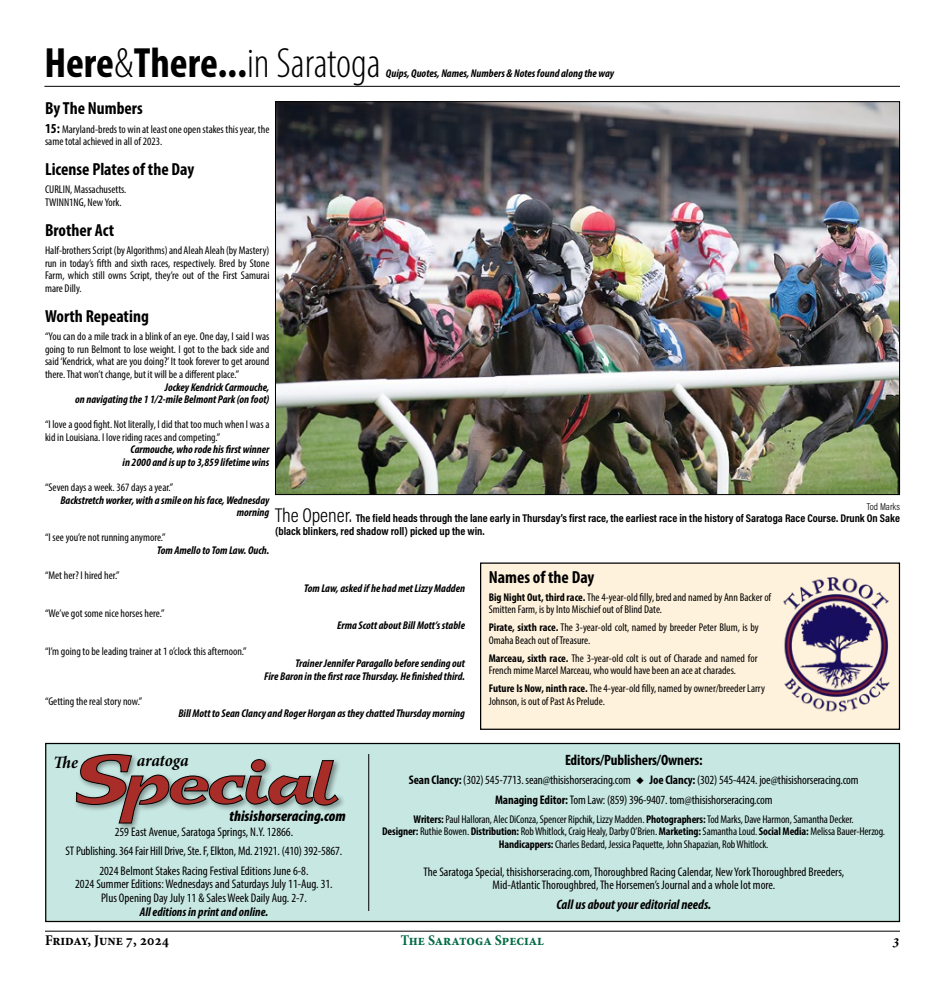
<style>
.page{position:relative;width:945px;height:990px;background:#fff}
.page>*{position:absolute;margin:0;border:0;box-sizing:border-box;transform-origin:0 0}
.t1{font:700 condensed 42.5px "Myriad Pro";letter-spacing:-.005em;color:#000}
.t2{font:700 condensed 17.5px "Myriad Pro";color:#000}
.t3{font:italic 700 condensed 17.5px "Minion Pro";letter-spacing:-.01em;color:#000}
.t4{font:700 condensed 15px "Myriad Pro";letter-spacing:-.01em;color:#000}
.t5{font:italic 900 condensed 15px "Myriad Pro";color:#000}
.t6{font:700 condensed 15px "Minion Pro";color:#006a44}
.t7{font:700 condensed 15px "Minion Pro";color:#000}
.t8{font:italic 700 condensed 15px "Minion Pro";color:#000}
.t9{font:italic 700 condensed 13.75px "Myriad Pro";color:#000}
.t10{font:condensed 12.5px/19.4px "Myriad Pro";color:#000;text-align:center}
.t11{font:italic 700 condensed 12.5px "Myriad Pro";color:#000}
.t12{font:condensed 11.25px/12.6px "Myriad Pro";color:#000}
.t13{font:italic 700 condensed 11.25px/12.6px "Myriad Pro";color:#000;text-align:right}
.t14{font:700 11.25px/12.5px "Acumin Pro Cond";color:#000}
.t15{font:300 10px "Acumin Pro Cond";color:#000}
.s1{font-weight:300}
.s2{font-weight:700;font-size:13.75px}
.s3{font-weight:300;font-size:20px}
.s4{font-weight:700}
</style>
<div class="page">
<hr style="left:45px;top:931px;width:855px;height:1px;background:#000">
<div style="left:46px;top:744px;width:853px;height:178px;background:#c7e7e2"></div>
<div style="left:45px;top:743px;width:855px;height:179px;border:1px solid #000"></div>
<svg style="left:76px;top:754px;width:263px;height:70px"></svg>
<hr style="left:368px;top:754px;width:1px;height:157px;background:#000">
<img style="left:277px;top:103px;width:621px;height:390px">
<hr style="left:44px;top:86px;width:856px;height:1px;background:#000">
<div style="left:481px;top:563px;width:418px;height:166px;background:#fff2dc"></div>
<div style="left:480px;top:562px;width:420px;height:168px;border:1px solid #000"></div>
<img style="left:783px;top:570px;width:118px;height:152px">
<h1 class="t1" style="left:44px;top:36px;width:338px">Here<span class="s1">&amp;</span>There...<span class="s1">in Saratoga</span></h1>
<p class="t13" style="left:386px;top:67px;width:230px">Quips, Quotes, Names, Numbers &amp; Notes found along the way</p>
<h2 class="t2" style="left:45px;top:98px;width:99px">By The Numbers</h2>
<p class="t12" style="left:45px;top:122px;width:226px"><span class="s2">15:</span> Maryland-breds to win at least one open stakes this year, the same total achieved in all of 2023.</p>
<h2 class="t2" style="left:45px;top:158px;width:151px">License Plates of the Day</h2>
<p class="t12" style="left:45px;top:183px;width:83px">CURLIN, Massachusetts.<br>TWINN1NG, New York.</p>
<h2 class="t2" style="left:45px;top:219px;width:71px">Brother Act</h2>
<p class="t12" style="left:45px;top:244px;width:226px;text-align:justify">Half-brothers Script (by Algorithms) and Aleah Aleah (by Mastery) run in today’s fifth and sixth races, respectively. Bred by Stone Farm, which still owns Script, they’re out of the First Samurai mare Dilly.</p>
<h2 class="t2" style="left:45px;top:305px;width:105px">Worth Repeating</h2>
<p class="t12" style="left:45px;top:330px;width:226px;text-align:justify">“You can do a mile track in a blink of an eye. One day, I said I was going to run Belmont to lose weight. I got to the back side and said ‘Kendrick, what are you doing?’ It took forever to get around there. That won’t change, but it will be a different place.”</p>
<p class="t13" style="left:75px;top:380px;width:196px">Jockey Kendrick Carmouche,<br>on navigating the 1 1/2-mile Belmont Park (on foot)</p>
<p class="t12" style="left:45px;top:418px;width:226px">“I love a good fight. Not literally, I did that too much when I was a kid in Louisiana. I love riding races and competing.”</p>
<p class="t13" style="left:123px;top:443px;width:148px">Carmouche, who rode his first winner in 2000 and is up to 3,859 lifetime wins</p>
<p class="t12" style="left:45px;top:481px;width:130px">“Seven days a week. 367 days a year.”</p>
<p class="t13" style="left:60px;top:493px;width:211px">Backstretch worker, with a smile on his face, Wednesday morning</p>
<p class="t12" style="left:45px;top:531px;width:122px">“I see you’re not running anymore.”</p>
<p class="t13" style="left:157px;top:544px;width:114px">Tom Amello to Tom Law. Ouch.</p>
<p class="t12" style="left:45px;top:569px;width:76px">“Met her? I hired her.”</p>
<p class="t15" style="left:867px;top:500px;width:35px">Tod Marks</p>
<p class="t14" style="left:275px;top:512px;width:626px"><span class="s3">The Opener.</span> The field heads through the lane early in Thursday’s first race, the earliest race in the history of Saratoga Race Course. Drunk On Sake (black blinkers, red shadow roll) picked up the win.</p>
<h2 class="t2" style="left:489px;top:566px;width:107px">Names of the Day</h2>
<p class="t12" style="left:489px;top:591px;width:284px"><span class="s4">Big Night Out, third race.</span> The 4-year-old filly, bred and named by Ann Backer of<br>Smitten Farm, is by Into Mischief out of Blind Date.</p>
<p class="t12" style="left:489px;top:621px;width:272px"><span class="s4">Pirate, sixth race.</span> The 3-year-old colt, named by breeder Peter Blum, is by<br>Omaha Beach out of Treasure.</p>
<p class="t12" style="left:489px;top:652px;width:270px"><span class="s4">Marceau, sixth race.</span> The 3-year-old colt is out of Charade and named for<br>French mime Marcel Marceau, who would have been an ace at charades.</p>
<p class="t12" style="left:489px;top:682px;width:278px"><span class="s4">Future Is Now, ninth race.</span> The 4-year-old filly, named by owner/breeder Larry<br>Johnson, is out of Past As Prelude.</p>
<p class="t13" style="left:304px;top:581px;width:162px">Tom Law, asked if he had met Lizzy Madden</p>
<p class="t12" style="left:45px;top:607px;width:121px">“We’ve got some nice horses here.”</p>
<p class="t13" style="left:337px;top:619px;width:129px">Erma Scott about Bill Mott’s stable</p>
<p class="t12" style="left:45px;top:644px;width:203px">“I’m going to be leading trainer at 1 o’clock this afternoon.”</p>
<p class="t13" style="left:264px;top:657px;width:202px">Trainer Jennifer Paragallo before sending out<br>Fire Baron in the first race Thursday. He finished third.</p>
<p class="t12" style="left:45px;top:695px;width:99px">“Getting the real story now.”</p>
<p class="t13" style="left:178px;top:707px;width:288px">Bill Mott to Sean Clancy and Roger Horgan as they chatted Thursday morning</p>
<h2 class="t3" style="left:54px;top:750px;width:26px">The</h2>
<h2 class="t3" style="left:137px;top:748px;width:54px">aratoga</h2>
<h3 class="t4" style="left:565px;top:751px;width:139px">Editors/Publishers/Owners:</h3>
<p class="t10" style="left:409px;top:770px;width:451px"><span class="s4">Sean Clancy:</span> (302) 545-7713. sean@thisishorseracing.com ◆ <span class="s4">Joe Clancy:</span> (302) 545-4424. joe@thisishorseracing.com<br><span class="s4">Managing Editor:</span> Tom Law: (859) 396-9407. tom@thisishorseracing.com</p>
<p class="t10" style="left:66px;top:822px;width:278px">259 East Avenue, Saratoga Springs, N.Y. 12866.<br>ST Publishing. 364 Fair Hill Drive, Ste. F, Elkton, Md. 21921. (410) 392-5867.<br>2024 Belmont Stakes Racing Festival Editions June 6-8.</p>
<p class="t10" style="left:75px;top:877px;width:259px;line-height:13.8px">2024 Summer Editions: Wednesdays and Saturdays July 11-Aug. 31.<br>Plus Opening Day July 11 &amp; Sales Week Daily Aug. 2-7.</p>
<p class="t11" style="left:140px;top:904px;width:130px">All editions in print and online.</p>
<h3 class="t5" style="left:230px;top:807px;width:118px">thisishorseracing.com</h3>
<p class="t12" style="left:382px;top:813px;width:504px;text-align:center"><span class="s4">Writers:</span> Paul Halloran, Alec DiConza, Spencer Ripchik, Lizzy Madden. <span class="s4">Photographers:</span> Tod Marks, Dave Harmon, Samantha Decker.<br><span class="s4">Designer:</span> Ruthie Bowen. <span class="s4">Distribution:</span> Rob Whitlock, Craig Healy, Darby O’Brien. <span class="s4">Marketing:</span> Samantha Loud. <span class="s4">Social Media:</span> Melissa Bauer-Herzog.<br><span class="s4">Handicappers:</span> Charles Bedard, Jessica Paquette, John Shapazian, Rob Whitlock.</p>
<p class="t10" style="left:424px;top:864px;width:422px;line-height:13.8px">The Saratoga Special, thisishorseracing.com, Thoroughbred Racing Calendar, New York Thoroughbred Breeders,<br>Mid-Atlantic Thoroughbred, The Horsemen’s Journal and a whole lot more.</p>
<p class="t9" style="left:556px;top:896px;width:156px">Call us about your editorial needs.</p>
<h3 class="t7" style="left:45px;top:930px;width:126px">Friday, June 7, 2024</h3>
<h3 class="t6" style="left:401px;top:930px;width:145px">The Saratoga Special</h3>
<h3 class="t8" style="left:893px;top:930px;width:9px">3</h3>
</div>
